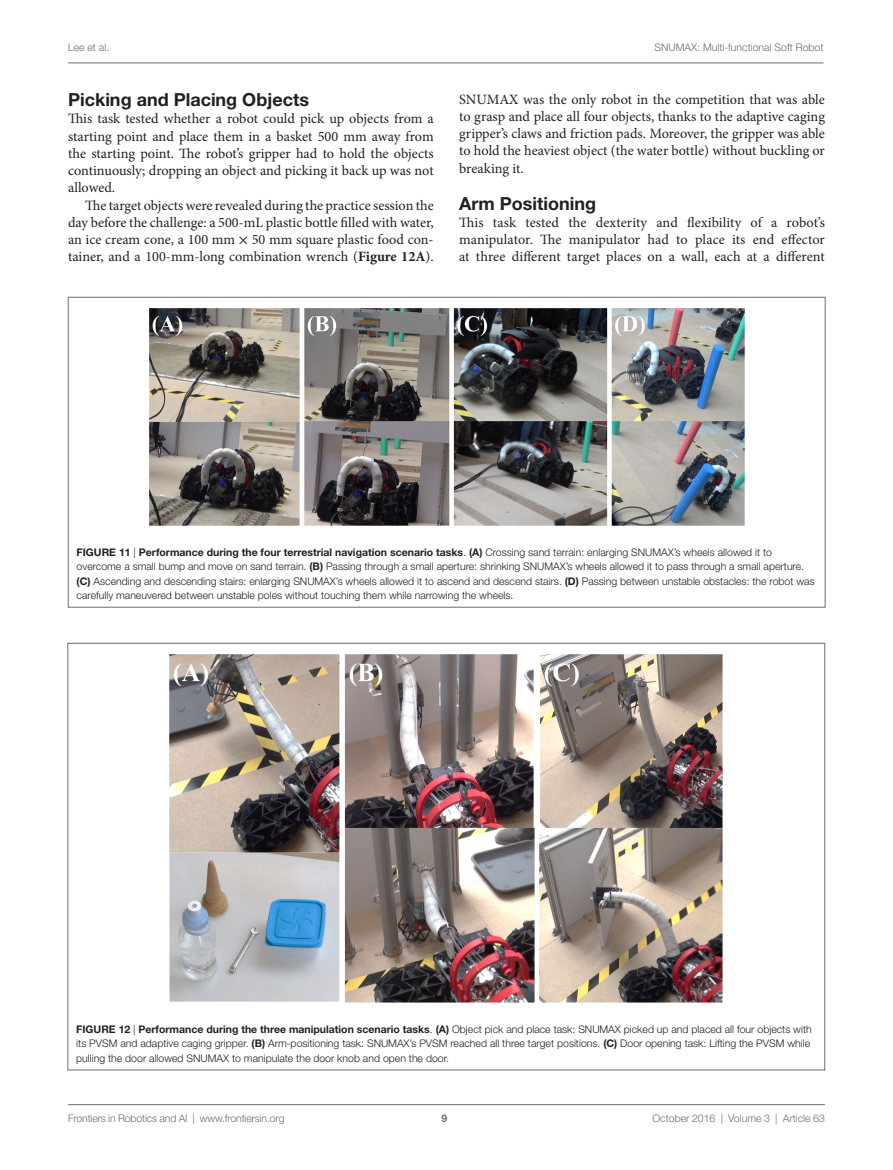
<style>
.page{position:relative;width:893px;height:1170px;background:#fff}
.page>*{position:absolute;margin:0;border:0;box-sizing:border-box;transform-origin:0 0}
.t1{font:700 18px "Helvetica Neue LT Std";color:#231f20}
.t2{font:14.25px/17.2px "Minion Pro";color:#231f20;text-align:justify}
.t3{font:300 10.5px/14.2px "Helvetica Neue LT Std";color:#231f20}
.t4{font:300 10.5px "Helvetica Neue LT Std";color:#6c6d70}
.t5{font:700 10.5px "Helvetica Neue LT Std";color:#6c6d70}
.s1{font-family:"STIX General"}
.s2{font-weight:700}
</style>
<div class="page">
<img style="left:149px;top:308px;width:595px;height:218px">
<img style="left:170px;top:654px;width:553px;height:348px">
<hr style="left:68px;top:1104px;width:757px;height:1px;background:#6c6d70">
<hr style="left:68px;top:63px;width:755px;height:1px;background:#6c6d70">
<p class="t4" style="left:68px;top:41px;width:43px">Lee et al.</p>
<p class="t4" style="left:655px;top:41px;width:170px">SNUMAX: Multi-functional Soft Robot</p>
<h1 class="t1" style="left:68px;top:88px;width:242px">Picking and Placing Objects</h1>
<p class="t2" style="left:68px;top:110px;width:367px">This task tested whether a robot could pick up objects from a starting point and place them in a basket 500 mm away from the starting point. The robot’s gripper had to hold the objects continuously; dropping an object and picking it back up was not allowed.</p>
<p class="t2" style="left:68px;top:196px;width:367px;text-indent:17px">The target objects were revealed during the practice session the day before the challenge: a 500-mL plastic bottle filled with water, an ice cream cone, a 100 mm <span class="s1">×</span> 50 mm square plastic food con&shy;tainer, and a 100-mm-long combination wrench (<span class="s2">Figure 12A</span>).</p>
<p class="t2" style="left:459px;top:90px;width:367px">SNUMAX was the only robot in the competition that was able to grasp and place all four objects, thanks to the adaptive caging gripper’s claws and friction pads. Moreover, the gripper was able to hold the heaviest object (the water bottle) without buckling or breaking it.</p>
<h1 class="t1" style="left:459px;top:192px;width:138px">Arm Positioning</h1>
<h2 class="t2" style="left:459px;top:214px;width:367px">This task tested the dexterity and flexibility of a robot’s manipulator. The manipulator had to place its end effector at three different target places on a wall, each at a different</h2>
<p class="t3" style="left:77px;top:545px;width:740px"><span class="s2">FIG URE 11</span> | <span class="s2">Performance during the four terrestrial navigation scenario tasks</span>. <span class="s2">(A)</span> Crossing sand terrain: enlarging SNUMAX’s wheels allowed it to overcome a small bump and move on sand terrain. <span class="s2">(B)</span> Passing through a small aperture: shrinking SNUMAX’s wheels allowed it to pass through a small aperture. <span class="s2">(C)</span> Ascending and descending stairs: enlarging SNUMAX’s wheels allowed it to ascend and descend stairs. <span class="s2">(D)</span> Passing between unstable obstacles: the robot was carefully maneuvered between unstable poles without touching them while narrowing the wheels.</p>
<p class="t3" style="left:76px;top:1021px;width:737px"><span class="s2">FIG URE 12</span> | <span class="s2">Performance during the three manipulation scenario tasks</span>. <span class="s2">(A)</span> Object pick and place task: SNUMAX picked up and placed all four objects with its PVSM and adaptive caging gripper. <span class="s2">(B)</span> Arm-positioning task: SNUMAX’s PVSM reached all three target positions. <span class="s2">(C)</span> Door opening task: Lifting the PVSM while pulling the door allowed SNUMAX to manipulate the door knob and open the door.</p>
<p class="t4" style="left:68px;top:1111px;width:218px">Frontiers in Robotics and AI | www.frontiersin.org</p>
<p class="t4" style="left:652px;top:1111px;width:174px">October 2016 | Volume 3 | Article 63</p>
<p class="t5" style="left:441px;top:1111px;width:7px">9</p>
</div>
